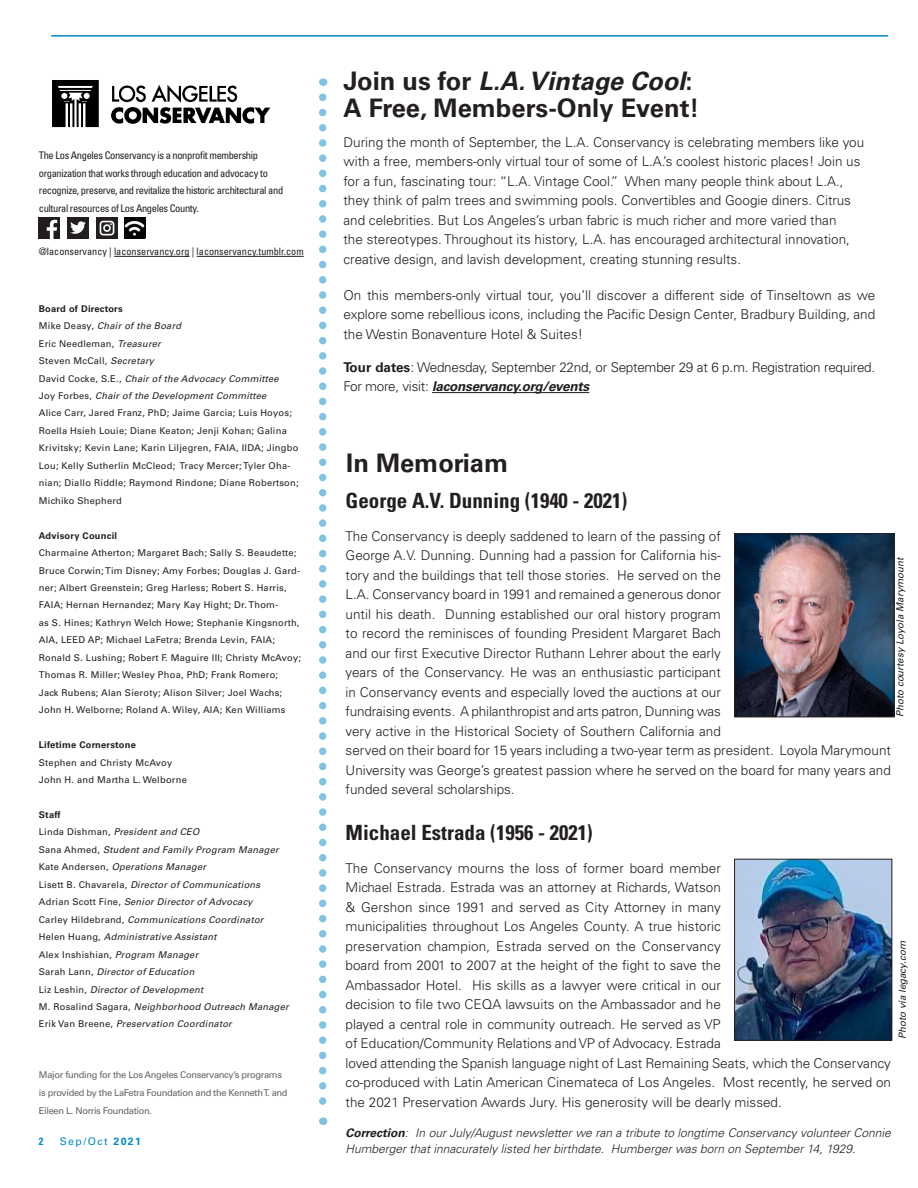
<style>
.page{position:relative;width:918px;height:1188px;background:#fff}
.page>*{position:absolute;margin:0;border:0;box-sizing:border-box;transform-origin:0 0}
.a_Headline{font:italic 700 25.5px "Univers LT Std";color:#231f20}
.a_Headline-2{font:700 25.5px "Univers LT Std";color:#231f20}
.a_Subhead_1{font:700 25.5px "Univers LT Std";color:#231f20}
.a_Body_text_-_no_ind{font:700 condensed 21px "Univers LT Std";color:#231f20}
.a_Body_text_-_no_ind-2{font:300 13.5px/19.5px "Univers LT Std";color:#231f20}
.a_Headline-3{font:300 13.5px/19.5px "Univers LT Std";color:#231f20}
.a_Body_text_-_no_ind-3{font:300 13.5px/19.5px "Univers LT Std";letter-spacing:-.02em;color:#231f20}
.a_Body_text_-_no_ind-4{font:italic 300 12px/16.5px "Univers LT Std";color:#231f20}
.a_Boxed_byline{font:condensed 10.5px/17.9px "Univers LT Std";letter-spacing:-.035em;color:#231f20}
.t1{font:10.5px "Univers LT Std";letter-spacing:.14em;color:#0089c4}
.t2{font:700 condensed 10.5px "Univers LT Std";color:#0089c4}
.a_Boxed_byline-2{font:condensed 10.2px "Univers LT Std";color:#231f20}
.a_Caption{font:italic 9.75px "Univers LT Std";letter-spacing:-.005em;color:#231f20}
.a_Boxed_byline-3{font:9.3px/17.4px "Univers LT Std";letter-spacing:.025em;color:#231f20}
.a_Boxed_byline-4{font:italic 9.3px/17.4px "Univers LT Std";letter-spacing:.025em;color:#231f20}
.a_Boxed_byline-5{font:9.3px/17.9px "Univers LT Std";letter-spacing:-.035em;color:#636366}
.s1{font-weight:700}
.s2{font-style:italic}
.s3{font-weight:700;font-style:normal}
.s4{font-style:normal}
.s5{font-weight:700;font-style:italic}
</style>
<div class="page">
<hr style="left:51px;top:35px;width:837px;height:2px;background:#0089c4">
<img style="left:52px;top:80px;width:218px;height:48px">
<img style="left:68px;top:217px;width:21px;height:21px">
<img style="left:96px;top:217px;width:21px;height:21px">
<img style="left:124px;top:217px;width:21px;height:21px">
<img style="left:39px;top:217px;width:21px;height:21px">
<hr style="left:114px;top:256px;width:76px;height:1px;background:#231f20">
<hr style="left:197px;top:256px;width:107px;height:1px;background:#231f20">
<svg style="left:319px;top:97px;width:7px;height:1028px"></svg>
<hr style="left:432px;top:392px;width:157px;height:1px;background:#231f20">
<img style="left:736px;top:536px;width:156px;height:179px">
<div style="left:734px;top:534px;width:160px;height:183px;border:1px solid #231f20"></div>
<img style="left:736px;top:861px;width:154px;height:177px">
<div style="left:734px;top:859px;width:158px;height:181px;border:1px solid #231f20"></div>
<p class="a_Boxed_byline" style="left:39px;top:146px;width:246px">The Los Angeles Conservancy is a nonprofit membership organization that works through education and advocacy to recognize, preserve, and revitalize the historic architectural and cultural resources of Los Angeles County.</p>
<p class="a_Boxed_byline-2" style="left:39px;top:245px;width:266px">@laconservancy | laconservancy.org | laconservancy.tumblr.com</p>
<p class="a_Boxed_byline-3" style="left:39px;top:300px;width:261px"><span class="s1">Board of Directors<br></span>Mike Deasy, <span class="s2">Chair of the Board<br></span>Eric Needleman, <span class="s2">Treasurer<br></span>Steven McCall, <span class="s2">Secretary<br></span>David Cocke, S.E., <span class="s2">Chair of the Advocacy Committee<br></span>Joy Forbes, <span class="s2">Chair of the Development Committee<br></span>Alice Carr, Jared Franz, PhD; Jaime Garcia; Luis Hoyos; Roella Hsieh Louie; Diane Keaton; Jenji Kohan; Galina Krivitsky; Kevin Lane; Karin Liljegren, FAIA, IIDA; Jingbo Lou; Kelly Sutherlin McCleod; Tracy Mercer; Tyler Oha&shy;nian; Diallo Riddle; Raymond Rindone; Diane Robertson; Michiko Shepherd</p>
<p class="a_Boxed_byline-3" style="left:39px;top:527px;width:264px"><span class="s1">Advisory Council<br></span>Charmaine Atherton; Margaret Bach; Sally S. Beaudette; Bruce Corwin; Tim Disney; Amy Forbes; Douglas J. Gard&shy;ner; Albert Greenstein; Greg Harless; Robert S. Harris, FAIA; Hernan Hernandez; Mary Kay Hight; Dr. Thom-<br>as S. Hines; Kathryn Welch Howe; Stephanie Kingsnorth, AIA, LEED AP; Michael LaFetra; Brenda Levin, FAIA; Ronald S. Lushing; Robert F. Maguire III; Christy McAvoy; Thomas R. Miller; Wesley Phoa, PhD; Frank Romero;<br>Jack Rubens; Alan Sieroty; Alison Silver; Joel Wachs; John H. Welborne; Roland A. Wiley, AIA; Ken Williams</p>
<p class="a_Boxed_byline-3" style="left:39px;top:736px;width:150px"><span class="s1">Lifetime Cornerstone<br></span>Stephen and Christy McAvoy<br>John H. and Martha L. Welborne</p>
<p class="a_Boxed_byline-4" style="left:39px;top:806px;width:251px"><span class="s3">Staff<br></span><span class="s4">Linda Dishman,</span> President and CEO<br><span class="s4">Sana Ahmed,</span> Student and Family Program Manager <span class="s4">Kate Andersen,</span> Operations Manager<br><span class="s4">Lisett B. Chavarela,</span> Director of Communications <span class="s4">Adrian Scott Fine,</span> Senior Director of Advocacy<br><span class="s4">Carley Hildebrand,</span> Communications Coordinator <span class="s4">Helen Huang,</span> Administrative Assistant<br><span class="s4">Alex Inshishian,</span> Program Manager<br><span class="s4">Sarah Lann,</span> Director of Education<br><span class="s4">Liz Leshin,</span> Director of Development<br><span class="s4">M. Rosalind Sagara,</span> Neighborhood Outreach Manager <span class="s4">Erik Van Breene,</span> Preservation Coordinator</p>
<p class="a_Boxed_byline-5" style="left:39px;top:1066px;width:250px">Major funding for the Los Angeles Conservancy’s programs is provided by the LaFetra Foundation and the Kenneth T. and<br>Eileen L. Norris Foundation.</p>
<p class="t2" style="left:39px;top:1135px;width:6px">2</p>
<p class="t1" style="left:60px;top:1135px;width:83px">Sep/Oct <span class="s1">2021</span></p>
<p class="a_Headline" style="left:343px;top:66px;width:351px"><span class="s4">Join us for</span> L.A. Vintage Cool<span class="s4">:</span></p>
<p class="a_Headline-2" style="left:343px;top:94px;width:358px">A Free, Members-Only Event!</p>
<p class="a_Headline-3" style="left:343px;top:132px;width:522px">During the month of September, the L.A. Conservancy is celebrating members like you with a free, members-only virtual tour of some of L.A.’s coolest historic places! Join us for a fun, fascinating tour: “L.A. Vintage Cool.” When many people think about L.A., they think of palm trees and swimming pools. Convertibles and Googie diners. Citrus and celebrities. But Los Angeles’s urban fabric is much richer and more varied than<br>the stereotypes. Throughout its history, L.A. has encouraged architectural innovation, creative design, and lavish development, creating stunning results.</p>
<p class="a_Body_text_-_no_ind-2" style="left:343px;top:285px;width:533px;text-align:justify">On this members-only virtual tour, you’ll discover a different side of Tinseltown as we explore some rebellious icons, including the Pacific Design Center, Bradbury Building, and the Westin Bonaventure Hotel &amp; Suites!</p>
<p class="a_Body_text_-_no_ind-3" style="left:343px;top:357px;width:533px"><span class="s1">Tour dates</span>: Wednesday, September 22nd, or September 29 at 6 p.m. Registration required.<br>For more, visit: <span class="s5">laconservancy.org/events</span></p>
<p class="a_Subhead_1" style="left:346px;top:448px;width:163px">In Memoriam</p>
<p class="a_Body_text_-_no_ind" style="left:346px;top:487px;width:283px">George A.V. Dunning (1940 - 2021)</p>
<p class="a_Body_text_-_no_ind-2" style="left:346px;top:526px;width:547px">The Conservancy is deeply saddened to learn of the passing of<br>George A.V. Dunning. Dunning had a passion for California his-<br>tory and the buildings that tell those stories. He served on the<br>L.A. Conservancy board in 1991 and remained a generous donor<br>until his death. Dunning established our oral history program<br>to record the reminisces of founding President Margaret Bach<br>and our first Executive Director Ruthann Lehrer about the early<br>years of the Conservancy. He was an enthusiastic participant<br>in Conservancy events and especially loved the auctions at our<br>fundraising events. A philanthropist and arts patron, Dunning was<br>very active in the Historical Society of Southern California and<br>served on their board for 15 years including a two-year term as president. Loyola Marymount University was George’s greatest passion where he served on the board for many years and funded several scholarships.</p>
<p class="a_Caption" style="left:894px;top:717px;width:162px;rotate:-90deg">Photo courtesy Loyola Marymount</p>
<p class="a_Body_text_-_no_ind" style="left:346px;top:819px;width:249px">Michael Estrada (1956 - 2021)</p>
<p class="a_Body_text_-_no_ind-2" style="left:346px;top:858px;width:547px">The Conservancy mourns the loss of former board member<br>Michael Estrada. Estrada was an attorney at Richards, Watson<br>&amp; Gershon since 1991 and served as City Attorney in many<br>municipalities throughout Los Angeles County. A true historic<br>preservation champion, Estrada served on the Conservancy<br>board from 2001 to 2007 at the height of the fight to save the<br>Ambassador Hotel. His skills as a lawyer were critical in our<br>decision to file two CEQA lawsuits on the Ambassador and he<br>played a central role in community outreach. He served as VP<br>of Education/Community Relations and VP of Advocacy. Estrada<br>loved attending the Spanish language night of Last Remaining Seats, which the Conservancy co-produced with Latin American Cinemateca of Los Angeles. Most recently, he served on the 2021 Preservation Awards Jury. His generosity will be dearly missed.</p>
<p class="a_Body_text_-_no_ind-4" style="left:346px;top:1124px;width:547px"><span class="s1">Correction</span>: In our July/August newsletter we ran a tribute to longtime Conservancy volunteer Connie<br>Humberger that innacurately listed her birthdate. Humberger was born on September 14, 1929.</p>
<p class="a_Caption" style="left:897px;top:1039px;width:100px;rotate:-90deg">Photo via legacy.com</p>
</div>
